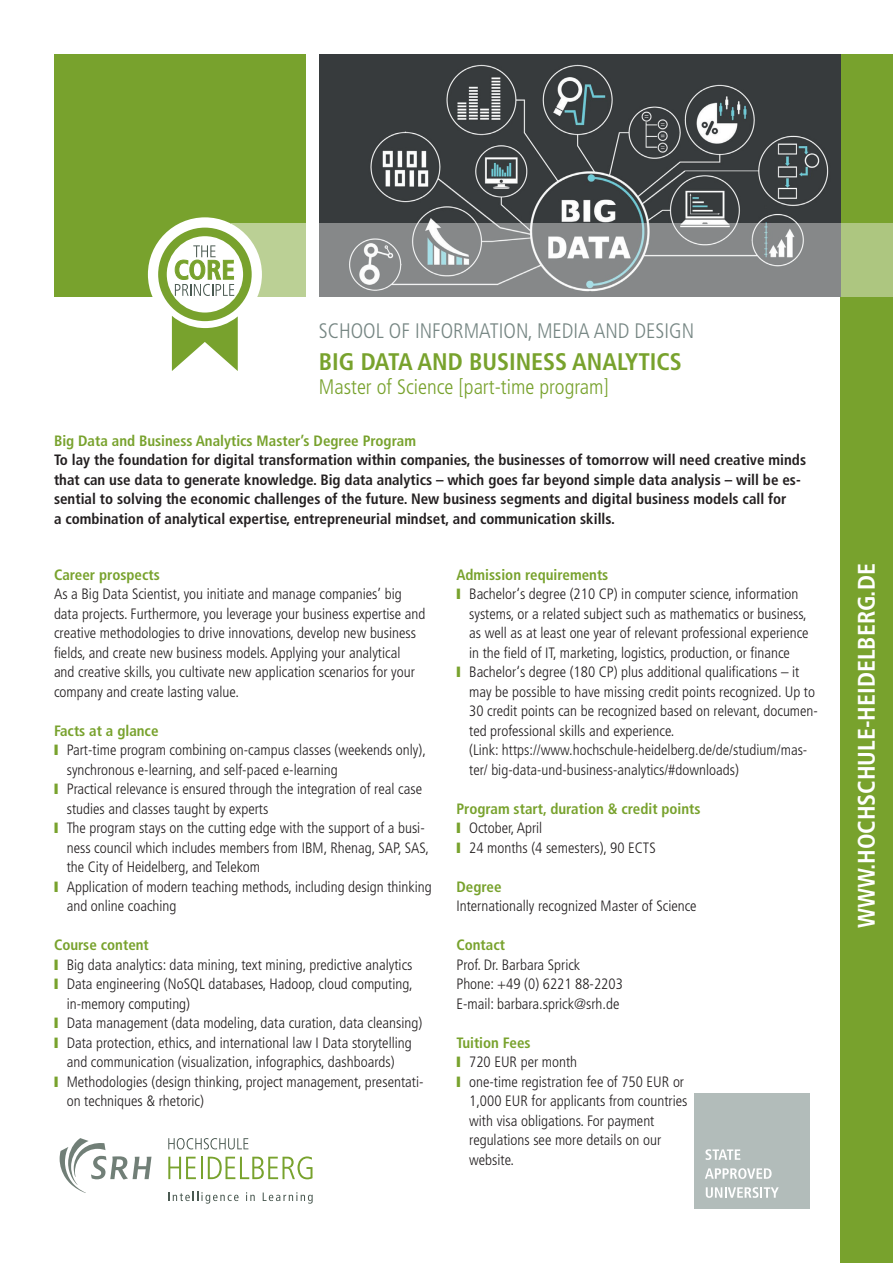
<style>
.page{position:relative;width:893px;height:1263px;background:#fff}
.page>*{position:absolute;margin:0;border:0;box-sizing:border-box;transform-origin:0 0}
.t1{font:700 condensed 24px "Frutiger";color:#fff}
.t2{font:700 condensed 24px "Frutiger";color:#78a22d}
.t3{font:300 condensed 21px "Frutiger";color:#768683}
.t4{font:300 condensed 21px "Frutiger";color:#78a22d}
.t5{font:300 condensed 15px/19.5px "Frutiger";color:#231f20}
.t6{font:700 condensed 15px/19.5px "Frutiger";color:#231f20}
.t7{font:700 condensed 15px "Frutiger";color:#78a22d}
.s1{color:#78a22d}
.s2{font-weight:700;color:#78a22d}
</style>
<div class="page">
<div style="left:840px;top:54px;width:53px;height:1209px;background:#78a22d"></div>
<svg style="left:60px;top:1138px;width:91px;height:55px"></svg>
<svg style="left:168px;top:1157px;width:28px;height:22px"></svg>
<hr style="left:200px;top:1157px;width:2px;height:22px;background:#78a22d">
<svg style="left:208px;top:1156px;width:104px;height:23px"></svg>
<svg style="left:168px;top:1138px;width:80px;height:11px"></svg>
<svg style="left:168px;top:1192px;width:71px;height:12px"></svg>
<svg style="left:246px;top:1192px;width:9px;height:9px"></svg>
<svg style="left:263px;top:1192px;width:50px;height:12px"></svg>
<img style="left:320px;top:54px;width:520px;height:170px">
<svg style="left:319px;top:224px;width:574px;height:73px;background:#949893"></svg>
<div style="left:54px;top:54px;width:252px;height:243px;background:#78a22d"></div>
<div style="left:233px;top:224px;width:73px;height:73px;background:#bbd095"></div>
<div style="left:694px;top:1094px;width:116px;height:115px;background:#b2bcba"></div>
<svg style="left:705px;top:1149px;width:35px;height:11px"></svg>
<svg style="left:705px;top:1168px;width:67px;height:11px"></svg>
<svg style="left:706px;top:1187px;width:73px;height:11px"></svg>
<div style="left:148px;top:217px;width:114px;height:114px;background:#fff;border-radius:50%"></div>
<svg style="left:169px;top:305px;width:71px;height:66px"></svg>
<div style="left:158px;top:228px;width:94px;height:93px;background:#78a22d;border-radius:50%"></div>
<div style="left:167px;top:236px;width:76px;height:77px;background:#fff;border-radius:50%"></div>
<svg style="left:175px;top:245px;width:59px;height:51px"></svg>
<h2 class="t3" style="left:319px;top:319px;width:377px">SCHOOL OF INFORMATION, MEDIA AND DESIGN</h2>
<h1 class="t2" style="left:319px;top:347px;width:364px">BIG DATA AND BUSINESS ANALYTICS</h1>
<h2 class="t4" style="left:319px;top:374px;width:292px">Master of Science [part-time program]</h2>
<p class="t7" style="left:54px;top:432px;width:363px">Big Data and Business Analytics Master’s Degree Program</p>
<p class="t6" style="left:54px;top:450px;width:754px">To lay the foundation for digital transformation within companies, the businesses of tomorrow will need creative minds that can use data to generate knowledge. Big data analytics – which goes far beyond simple data analysis – will be es&shy;sential to solving the economic challenges of the future. New business segments and digital business models call for<br>a combination of analytical expertise, entrepreneurial mindset, and communication skills.</p>
<p class="t7" style="left:54px;top:566px;width:107px">Career prospects</p>
<p class="t5" style="left:54px;top:584px;width:373px">As a Big Data Scientist, you initiate and manage companies’ big data projects. Furthermore, you leverage your business expertise and creative methodologies to drive innovations, develop new business fields, and create new business models. Applying your analytical<br>and creative skills, you cultivate new application scenarios for your company and create lasting value.</p>
<p class="t7" style="left:54px;top:722px;width:106px">Facts at a glance</p>
<p class="t5" style="left:54px;top:740px;width:373px"><span class="s1">❙</span> Part-time program combining on-campus classes (weekends only),</p>
<p class="t5" style="left:67px;top:760px;width:273px">synchronous e-learning, and self-paced e-learning</p>
<p class="t5" style="left:54px;top:779px;width:370px"><span class="s1">❙</span> Practical relevance is ensured through the integration of real case</p>
<p class="t5" style="left:67px;top:799px;width:203px">studies and classes taught by experts</p>
<p class="t5" style="left:54px;top:818px;width:372px"><span class="s1">❙</span> The program stays on the cutting edge with the support of a busi-</p>
<p class="t5" style="left:67px;top:838px;width:364px">ness council which includes members from IBM, Rhenag, SAP, SAS,</p>
<p class="t5" style="left:67px;top:857px;width:195px">the City of Heidelberg, and Telekom</p>
<p class="t5" style="left:54px;top:877px;width:379px"><span class="s1">❙</span> Application of modern teaching methods, including design thinking</p>
<p class="t5" style="left:67px;top:896px;width:111px">and online coaching</p>
<p class="t7" style="left:54px;top:936px;width:96px">Course content</p>
<p class="t5" style="left:54px;top:955px;width:360px"><span class="s1">❙</span> Big data analytics: data mining, text mining, predictive analytics</p>
<p class="t5" style="left:54px;top:974px;width:360px"><span class="s1">❙</span> Data engineering (NoSQL databases, Hadoop, cloud computing,</p>
<p class="t5" style="left:67px;top:994px;width:125px">in-memory computing)</p>
<p class="t5" style="left:54px;top:1013px;width:370px"><span class="s1">❙</span> Data management (data modeling, data curation, data cleansing)</p>
<p class="t5" style="left:54px;top:1033px;width:359px"><span class="s1">❙</span> Data protection, ethics, and international law I Data storytelling</p>
<p class="t5" style="left:67px;top:1052px;width:329px">and communication (visualization, infographics, dashboards)</p>
<p class="t5" style="left:54px;top:1072px;width:371px"><span class="s1">❙</span> Methodologies (design thinking, project management, presentati-</p>
<p class="t5" style="left:67px;top:1091px;width:139px">on techniques &amp; rhetoric)</p>
<p class="t7" style="left:456px;top:566px;width:153px">Admission requirements</p>
<p class="t5" style="left:456px;top:584px;width:343px"><span class="s1">❙</span> Bachelor‘s degree (210 CP) in computer science, information</p>
<p class="t5" style="left:469px;top:604px;width:339px">systems, or a related subject such as mathematics or business,</p>
<p class="t5" style="left:469px;top:623px;width:341px">as well as at least one year of relevant professional experience</p>
<p class="t5" style="left:469px;top:643px;width:322px">in the field of IT, marketing, logistics, production, or finance</p>
<p class="t5" style="left:456px;top:662px;width:344px"><span class="s1">❙</span> Bachelor‘s degree (180 CP) plus additional qualifications – it</p>
<p class="t5" style="left:469px;top:682px;width:347px">may be possible to have missing credit points recognized. Up to</p>
<p class="t5" style="left:469px;top:701px;width:350px">30 credit points can be recognized based on relevant, documen-</p>
<p class="t5" style="left:469px;top:721px;width:207px">ted professional skills and experience.</p>
<p class="t5" style="left:469px;top:740px;width:340px">(Link: https://www.hochschule-heidelberg.de/de/studium/mas-</p>
<p class="t5" style="left:469px;top:760px;width:271px">ter/ big-data-und-business-analytics/#downloads)</p>
<p class="t5" style="left:456px;top:799px;width:246px"><span class="s2">Program start, duration &amp; credit points </span><span class="s1">❙</span> October, April<br><span class="s1">❙</span> 24 months (4 semesters), 90 ECTS</p>
<p class="t7" style="left:456px;top:878px;width:47px">Degree</p>
<p class="t5" style="left:456px;top:896px;width:242px">Internationally recognized Master of Science</p>
<p class="t7" style="left:456px;top:936px;width:50px">Contact</p>
<p class="t5" style="left:456px;top:955px;width:168px">Prof. Dr. Barbara Sprick<br>Phone: +49 (0) 6221 88-2203<br>E-mail: barbara.sprick@srh.de</p>
<p class="t7" style="left:456px;top:1034px;width:76px">Tuition Fees</p>
<p class="t5" style="left:456px;top:1052px;width:122px"><span class="s1">❙</span> 720 EUR per month</p>
<p class="t5" style="left:456px;top:1072px;width:229px"><span class="s1">❙</span> one-time registration fee of 750 EUR or</p>
<p class="t5" style="left:469px;top:1091px;width:220px">1,000 EUR for applicants from countries</p>
<p class="t5" style="left:469px;top:1111px;width:187px">with visa obligations. For payment</p>
<p class="t5" style="left:469px;top:1130px;width:193px">regulations see more details on our</p>
<p class="t5" style="left:469px;top:1150px;width:47px">website.</p>
<h1 class="t1" style="left:852px;top:928px;width:366px;rotate:-90deg">WWW.HOCHSCHULE-HEIDELBERG.DE</h1>
</div>
